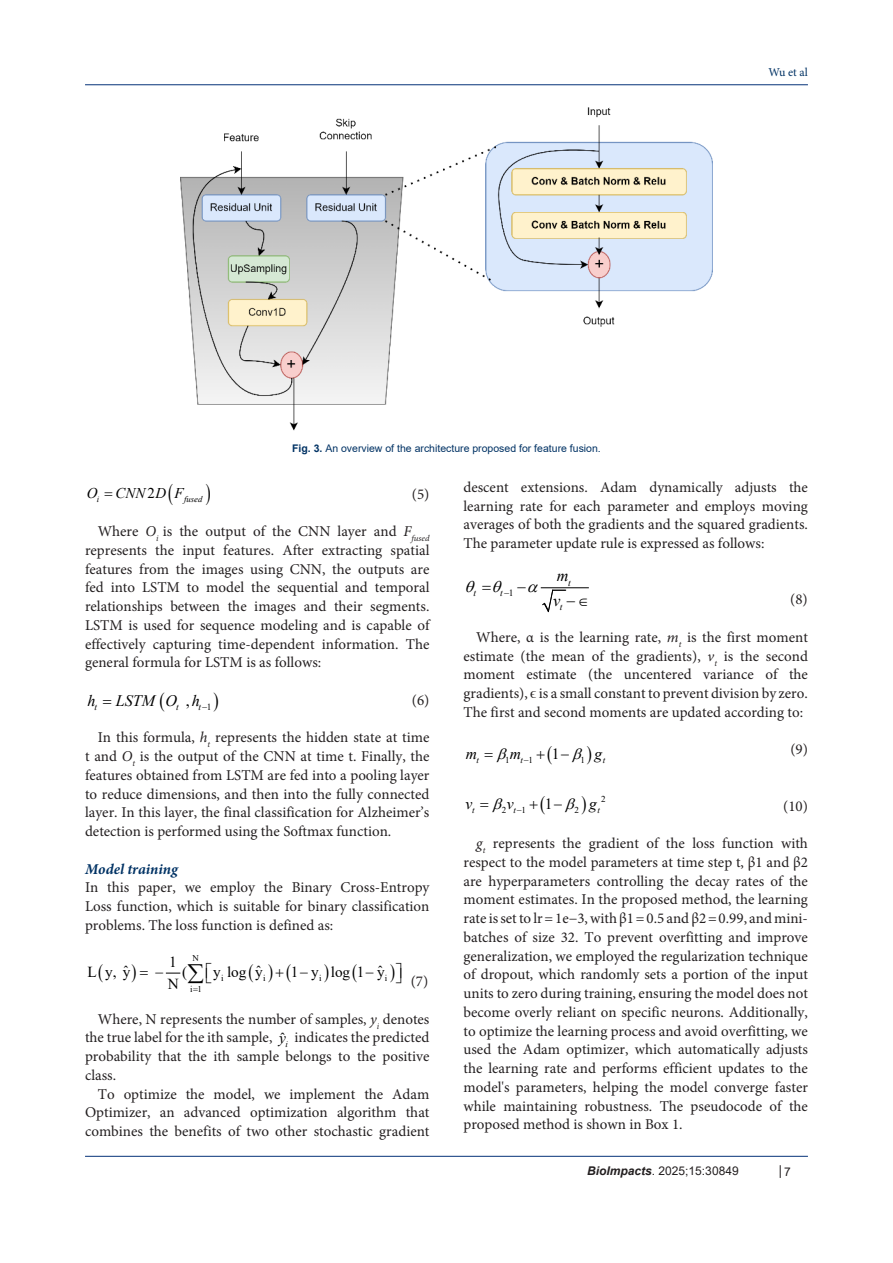
<style>
.page{position:relative;width:893px;height:1263px;background:#fff}
.page>*{position:absolute;margin:0;border:0;box-sizing:border-box;transform-origin:0 0}
.t1{font:italic 16.35px/24.5px "Times New Roman";color:#000}
.t2{font:italic 16.05px "Times New Roman";color:#000}
.t3{font:16.05px "Times New Roman";color:#000}
.t4{font:italic 15.45px "Times New Roman";color:#000}
.t5{font:15.45px "Times New Roman";color:#000}
.t6{font:15.3px "Times New Roman";color:#000}
.t7{font:15px/18.8px "Minion Pro";color:#231f20;text-align:justify}
.heading_1{font:italic 700 15px "Minion Pro";color:#003264}
.t8{font:italic 14.85px "Times New Roman";color:#000}
.t9{font:14.85px "Times New Roman";color:#000}
.t10{font:12px "Arial";color:#231f20}
.t11{font:12px "Minion Pro";color:#003264}
.t12{font:10.5px "Arial";color:#003264}
.t13{font:italic 9.45px "Times New Roman";color:#000}
.t14{font:italic 9.3px "Times New Roman";color:#000}
.t15{font:italic 9px "Times New Roman";color:#000}
.t16{font:9px "Times New Roman";color:#000}
.t17{font:8.85px "Times New Roman";color:#000}
.t18{font:italic 8.7px "Times New Roman";color:#000}
.s1{font-weight:700}
.s2{font-style:italic}
.s3{font-family:"Times New Roman";font-size:15.3px;color:#000}
.s4{font-family:"Times New Roman";font-style:italic;font-size:15.3px;color:#000}
.s5{font-style:normal}
.s6{font-family:"Times New Roman"}
.s7{font-weight:700;font-style:italic}
</style>
<div class="page">
<hr style="left:85px;top:84px;width:723px;height:1px;background:#053278">
<hr style="left:85px;top:1156px;width:723px;height:1px;background:#053278">
<svg style="left:780px;top:1165px;width:1px;height:13px"></svg>
<hr style="left:541px;top:587px;width:47px;height:1px;background:#000">
<img style="left:181px;top:107px;width:531px;height:324px">
<svg style="left:165px;top:972px;width:15px;height:2px"></svg>
<svg style="left:540px;top:587px;width:26px;height:25px"></svg>
<p class="t12" style="left:292px;top:441px;width:310px"><span class="s1">Fig. 3.</span> An overview of the architecture proposed for feature fusion.</p>
<p class="t11" style="left:768px;top:64px;width:41px">Wu et al</p>
<p class="t18" style="left:184px;top:493px;width:20px">fused</p>
<p class="t7" style="left:412px;top:484px;width:19px">(5)</p>
<p class="t7" style="left:85px;top:522px;width:346px;text-indent:13px">Where <span class="s2">O</span><sub>i</sub> is the output of the CNN layer and <span class="s2">F</span><sub>fused </sub>represents the input features. After extracting spatial features from the images using CNN, the outputs are fed into LSTM to model the sequential and temporal relationships between the images and their segments.<br>LSTM is used for sequence modeling and is capable of effectively capturing time-dependent information. The general formula for LSTM is as follows:</p>
<p class="t2" style="left:87px;top:690px;width:10px">h</p>
<p class="t2" style="left:116px;top:690px;width:85px">LSTM O h</p>
<p class="t14" style="left:94px;top:701px;width:4px">t</p>
<p class="t14" style="left:176px;top:701px;width:4px">t</p>
<p class="t14" style="left:199px;top:701px;width:4px">t</p>
<p class="t8" style="left:87px;top:483px;width:98px">O CNN DF</p>
<p class="t18" style="left:97px;top:493px;width:4px">i</p>
<p class="t9" style="left:147px;top:483px;width:9px">2</p>
<p class="t3" style="left:186px;top:689px;width:27px">, −<sub>1</sub></p>
<p class="t7" style="left:412px;top:691px;width:19px">(6)</p>
<p class="t7" style="left:85px;top:728px;width:346px;text-indent:13px">In this formula, <span class="s2">h</span><sub>t</sub> represents the hidden state at time t and <span class="s2">O</span><sub>t</sub> is the output of the CNN at time t. Finally, the features obtained from LSTM are fed into a pooling layer to reduce dimensions, and then into the fully connected layer. In this layer, the final classification for Alzheimer’s detection is performed using the Softmax function.</p>
<p class="heading_1" style="left:85px;top:858px;width:94px">Model training</p>
<p class="t7" style="left:85px;top:878px;width:346px">In this paper, we employ the Binary Cross-Entropy Loss function, which is suitable for binary classification problems. The loss function is defined as:</p>
<p class="t17" style="left:193px;top:952px;width:8px">N</p>
<p class="t17" style="left:221px;top:972px;width:4px">i</p>
<p class="t17" style="left:263px;top:972px;width:4px">i</p>
<p class="t17" style="left:319px;top:972px;width:4px">i</p>
<p class="t17" style="left:385px;top:972px;width:4px">i</p>
<p class="t17" style="left:190px;top:983px;width:13px">i 1</p>
<p class="t6" style="left:169px;top:951px;width:9px">1</p>
<p class="t6" style="left:124px;top:960px;width:7px">ˆ</p>
<p class="t6" style="left:256px;top:960px;width:7px">ˆ</p>
<p class="t6" style="left:168px;top:973px;width:13px">N</p>
<p class="t6" style="left:378px;top:960px;width:7px">ˆ</p>
<p class="t6" style="left:87px;top:961px;width:44px">Ly ,y</p>
<p class="t6" style="left:182px;top:961px;width:7px">(</p>
<p class="t6" style="left:213px;top:961px;width:51px">y log y</p>
<p class="t6" style="left:291px;top:961px;width:95px">1 y log 1− y</p>
<p class="t7" style="left:411px;top:972px;width:19px">(7)</p>
<p class="t7" style="left:85px;top:1009px;width:346px;text-indent:13px">Where, N represents the number of samples, <span class="s2">y</span><sub>i</sub> denotes the true label for the ith sample, <span class="s3">ˆ</span> <sub>i</sub><span class="s4">y</span> indicates the predicted probability that the ith sample belongs to the positive class.</p>
<p class="t7" style="left:85px;top:1084px;width:346px;text-indent:13px">To optimize the model, we implement the Adam Optimizer, an advanced optimization algorithm that combines the benefits of two other stochastic gradient</p>
<p class="t7" style="left:463px;top:478px;width:346px">descent extensions. Adam dynamically adjusts the learning rate for each parameter and employs moving averages of both the gradients and the squared gradients.<br>The parameter update rule is expressed as follows:</p>
<p class="t13" style="left:500px;top:586px;width:15px">t−<span class="s5">1</span></p>
<p class="t1" style="left:553px;top:563px;width:38px">m<br>v −∈</p>
<p class="t13" style="left:568px;top:576px;width:4px">t</p>
<p class="t13" style="left:473px;top:586px;width:4px">t</p>
<p class="t7" style="left:790px;top:590px;width:19px">(8)</p>
<p class="t7" style="left:463px;top:628px;width:346px;text-indent:13px">Where, α is the learning rate, <span class="s2">m</span><sub>t</sub> is the first moment estimate (the mean of the gradients), <span class="s2">v</span><sub>t</sub> is the second moment estimate (the uncentered variance of the gradients), <span class="s6">ϵ</span> is a small constant to prevent division by zero.<br>The first and second moments are updated according to:</p>
<p class="t4" style="left:466px;top:743px;width:13px">m</p>
<p class="t4" style="left:510px;top:743px;width:13px">m</p>
<p class="t4" style="left:595px;top:743px;width:9px">g</p>
<p class="t13" style="left:560px;top:600px;width:4px">t</p>
<p class="t7" style="left:790px;top:740px;width:19px">(9)</p>
<p class="t5" style="left:552px;top:743px;width:19px">1−</p>
<p class="t15" style="left:476px;top:754px;width:4px">t</p>
<p class="t15" style="left:520px;top:754px;width:14px">t−<span class="s5">1</span></p>
<p class="t15" style="left:603px;top:754px;width:4px">t</p>
<p class="t16" style="left:505px;top:754px;width:6px">1</p>
<p class="t16" style="left:580px;top:754px;width:6px">1</p>
<p class="t16" style="left:601px;top:793px;width:6px">2</p>
<p class="t5" style="left:545px;top:793px;width:19px">1−</p>
<p class="t4" style="left:466px;top:793px;width:8px">v</p>
<p class="t4" style="left:507px;top:793px;width:8px">v</p>
<p class="t4" style="left:589px;top:793px;width:9px">g</p>
<p class="t7" style="left:783px;top:796px;width:26px">(10)</p>
<p class="t7" style="left:463px;top:834px;width:346px;text-indent:13px"><span class="s2">g</span><sub>t</sub> represents the gradient of the loss function with respect to the model parameters at time step t, β1 and β2 are hyperparameters controlling the decay rates of the moment estimates. In the proposed method, the learning rate is set to lr=1e−3, with β1=0.5 and β2=0.99, and mini&shy;batches of size 32. To prevent overfitting and improve generalization, we employed the regularization technique of dropout, which randomly sets a portion of the input units to zero during training, ensuring the model does not become overly reliant on specific neurons. Additionally, to optimize the learning process and avoid overfitting, we used the Adam optimizer, which automatically adjusts the learning rate and performs efficient updates to the model's parameters, helping the model converge faster while maintaining robustness. The pseudocode of the proposed method is shown in Box 1.</p>
<p class="t16" style="left:502px;top:804px;width:6px">2</p>
<p class="t15" style="left:513px;top:804px;width:14px">t−<span class="s5">1</span></p>
<p class="t16" style="left:574px;top:804px;width:6px">2</p>
<p class="t15" style="left:472px;top:804px;width:4px">t</p>
<p class="t15" style="left:597px;top:804px;width:4px">t</p>
<p class="t10" style="left:587px;top:1163px;width:153px"><span class="s7">BioImpacts</span>. 2025;15:30849</p>
<p class="t10" style="left:784px;top:1164px;width:8px">7</p>
</div>
